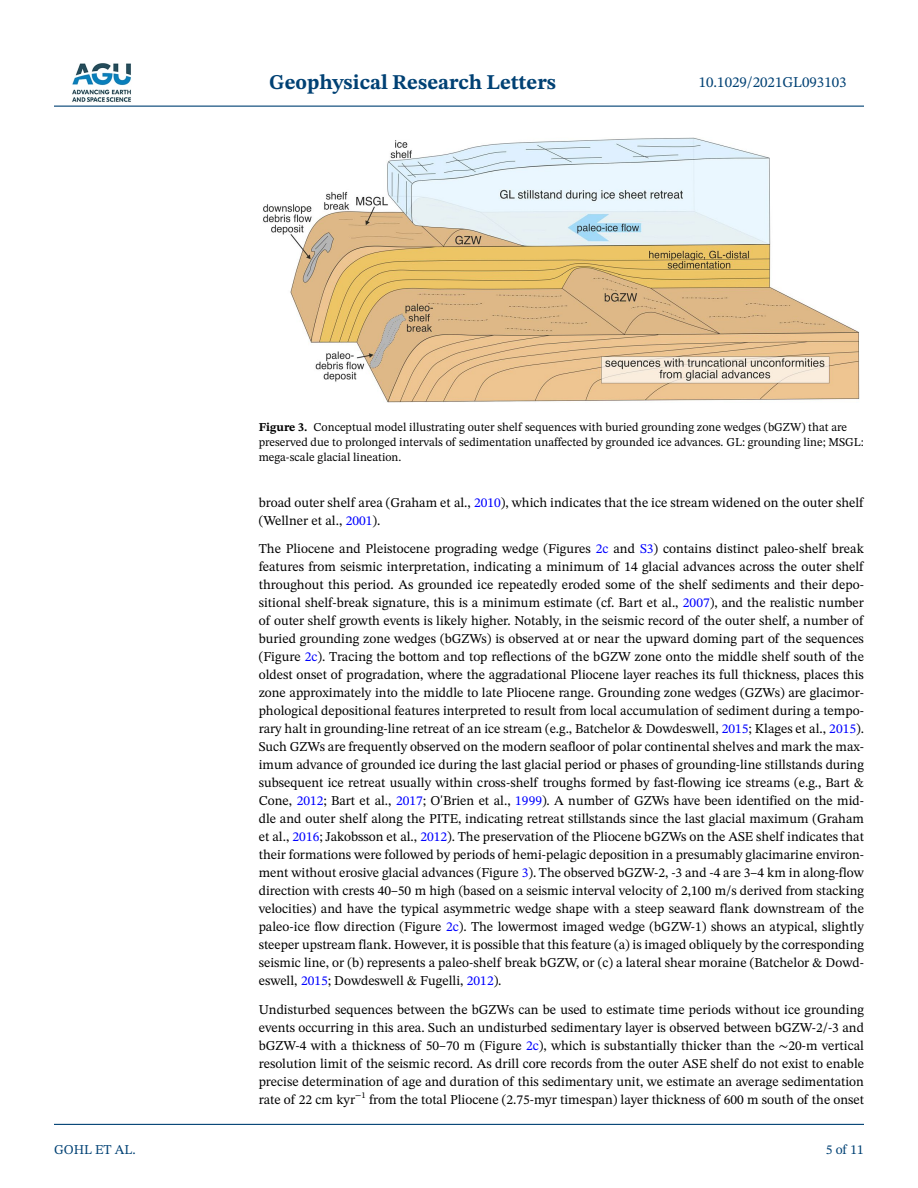
<style>
.page{position:relative;width:918px;height:1188px;background:#fff}
.page>*{position:absolute;margin:0;border:0;box-sizing:border-box;transform-origin:0 0}
.t1{font:700 21px "STIX Two Text";color:#004174}
.t2{font:15px "STIX Two Text";color:#004174}
.t3{font:13.5px/18px "STIX Two Text";color:#000;text-align:justify}
.t4{font:13.5px "STIX Two Text";color:#004174}
.t5{font:12px/15px "STIX Two Text";color:#000}
.s1{font-weight:700}
.s2{color:#00f}
.s3{font-family:"STIX Two Math"}
</style>
<div class="page">
<hr style="left:54px;top:106px;width:810px;height:1px;background:#004174">
<hr style="left:54px;top:1124px;width:810px;height:1px;background:#004174">
<img style="left:72px;top:63px;width:59px;height:39px">
<img style="left:263px;top:137px;width:597px;height:265px">
<h1 class="t1" style="left:269px;top:67px;width:288px">Geophysical Research Letters</h1>
<p class="t2" style="left:699px;top:72px;width:149px">10.1029/2021GL093103</p>
<p class="t4" style="left:54px;top:1140px;width:83px">GOHL ET AL.</p>
<p class="t5" style="left:259px;top:419px;width:607px"><span class="s1">Figure 3.</span> Conceptual model illustrating outer shelf sequences with buried grounding zone wedges (bGZW) that are preserved due to prolonged intervals of sedimentation unaffected by grounded ice advances. GL: grounding line; MSGL: mega-scale glacial lineation.</p>
<p class="t3" style="left:259px;top:493px;width:606px">broad outer shelf area (Graham et al., <span class="s2">2010</span>), which indicates that the ice stream widened on the outer shelf (Wellner et al., <span class="s2">2001</span>).</p>
<p class="t3" style="left:259px;top:540px;width:607px">The Pliocene and Pleistocene prograding wedge (Figures <span class="s2">2c</span> and <span class="s2">S3</span>) contains distinct paleo-shelf break features from seismic interpretation, indicating a minimum of 14 glacial advances across the outer shelf throughout this period. As grounded ice repeatedly eroded some of the shelf sediments and their depo&shy;sitional shelf-break signature, this is a minimum estimate (cf. Bart et al., <span class="s2">2007</span>), and the realistic number of outer shelf growth events is likely higher. Notably, in the seismic record of the outer shelf, a number of buried grounding zone wedges (bGZWs) is observed at or near the upward doming part of the sequences (Figure <span class="s2">2c</span>). Tracing the bottom and top reflections of the bGZW zone onto the middle shelf south of the oldest onset of progradation, where the aggradational Pliocene layer reaches its full thickness, places this zone approximately into the middle to late Pliocene range. Grounding zone wedges (GZWs) are glacimor&shy;phological depositional features interpreted to result from local accumulation of sediment during a tempo&shy;rary halt in grounding-line retreat of an ice stream (e.g., Batchelor &amp; Dowdeswell, <span class="s2">2015</span>; Klages et al., <span class="s2">2015</span>).<br>Such GZWs are frequently observed on the modern seafloor of polar continental shelves and mark the max&shy;imum advance of grounded ice during the last glacial period or phases of grounding-line stillstands during subsequent ice retreat usually within cross-shelf troughs formed by fast-flowing ice streams (e.g., Bart &amp; Cone, <span class="s2">2012</span>; Bart et al., <span class="s2">2017</span>; O'Brien et al., <span class="s2">1999</span>). A number of GZWs have been identified on the mid&shy;dle and outer shelf along the PITE, indicating retreat stillstands since the last glacial maximum (Graham et al., <span class="s2">2016</span>; Jakobsson et al., <span class="s2">2012</span>). The preservation of the Pliocene bGZWs on the ASE shelf indicates that their formations were followed by periods of hemi-pelagic deposition in a presumably glacimarine environ&shy;ment without erosive glacial advances (Figure <span class="s2">3</span>). The observed bGZW-2, -3 and -4 are 3–4 km in along-flow direction with crests 40–50 m high (based on a seismic interval velocity of 2,100 m/s derived from stacking velocities) and have the typical asymmetric wedge shape with a steep seaward flank downstream of the paleo-ice flow direction (Figure <span class="s2">2c</span>). The lowermost imaged wedge (bGZW-1) shows an atypical, slightly steeper upstream flank. However, it is possible that this feature (a) is imaged obliquely by the corresponding seismic line, or (b) represents a paleo-shelf break bGZW, or (c) a lateral shear moraine (Batchelor &amp; Dowd&shy;eswell, <span class="s2">2015</span>; Dowdeswell &amp; Fugelli, <span class="s2">2012</span>).</p>
<p class="t3" style="left:259px;top:1000px;width:607px">Undisturbed sequences between the bGZWs can be used to estimate time periods without ice grounding events occurring in this area. Such an undisturbed sedimentary layer is observed between bGZW-2/-3 and bGZW-4 with a thickness of 50–70 m (Figure <span class="s2">2c</span>), which is substantially thicker than the <span class="s3">∼</span>20-m vertical resolution limit of the seismic record. As drill core records from the outer ASE shelf do not exist to enable precise determination of age and duration of this sedimentary unit, we estimate an average sedimentation rate of 22 cm kyr<sup>−1</sup> from the total Pliocene (2.75-myr timespan) layer thickness of 600 m south of the onset</p>
<p class="t4" style="left:826px;top:1140px;width:40px">5 of 11</p>
</div>
